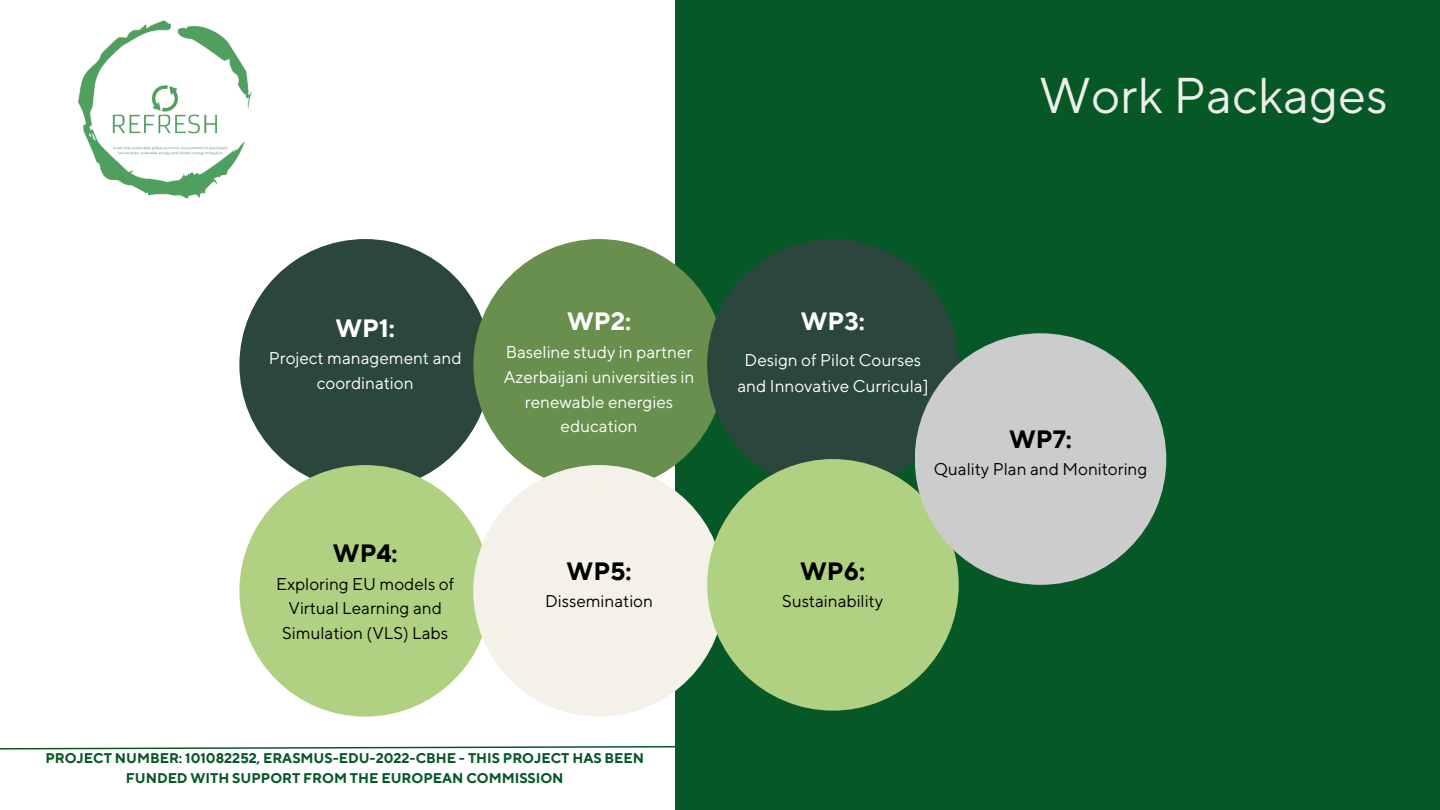
<style>
.page{position:relative;width:1440px;height:810px;background:#fff}
.page>*{position:absolute;margin:0;border:0;box-sizing:border-box;transform-origin:0 0}
.t1{font:50px "TT Norms Pro";color:#eeefea}
.t2{font:700 25px "TT Norms Pro";color:#000}
.t3{font:700 25px "TT Norms Pro";color:#fff}
.t4{font:17px/24.8px "TT Norms Pro";color:#fff;text-align:center}
.t5{font:17px/24.8px "TT Norms Pro";color:#000;text-align:center}
.t6{font:700 14px/19.5px "TT Norms Pro";color:#075827;text-align:center}
.t7{font:14px/20.5px "TT Norms Pro";color:#000;text-align:center}
</style>
<div class="page">
<div style="left:675px;top:0;width:765px;height:810px;background:#075827"></div>
<div style="left:239px;top:239px;width:252px;height:252px;background:#2b463c;border-radius:50%"></div>
<div style="left:239px;top:465px;width:252px;height:252px;background:#b1d182;border-radius:50%"></div>
<div style="left:473px;top:239px;width:252px;height:252px;background:#688f4e;border-radius:50%"></div>
<div style="left:473px;top:465px;width:252px;height:252px;background:#f4f1e9;border-radius:50%"></div>
<div style="left:707px;top:239px;width:252px;height:252px;background:#2b463c;border-radius:50%"></div>
<div style="left:707px;top:459px;width:252px;height:252px;background:#b1d182;border-radius:50%"></div>
<div style="left:915px;top:333px;width:251px;height:252px;background:#ccc;border-radius:50%"></div>
<img style="left:78px;top:20px;width:174px;height:179px">
<svg style="left:0;top:746px;width:675px;height:4px"></svg>
<h1 class="t1" style="left:1039px;top:66px;width:350px">Work Packages</h1>
<p class="t3" style="left:335px;top:313px;width:61px">WP1:</p>
<p class="t4" style="left:269px;top:347px;width:194px">Project management and coordination</p>
<h5 class="t3" style="left:567px;top:307px;width:66px">WP2:</h5>
<h5 class="t4" style="left:504px;top:340px;width:192px">Baseline study in partner<br>Azerbaijani universities in renewable energies education</h5>
<h3 class="t2" style="left:333px;top:538px;width:66px">WP4:</h3>
<h3 class="t5" style="left:276px;top:572px;width:179px">Exploring EU models of<br>Virtual Learning and<br>Simulation (VLS) Labs</h3>
<h3 class="t2" style="left:567px;top:556px;width:66px">WP5:</h3>
<h3 class="t5" style="left:545px;top:590px;width:109px">Dissemination</h3>
<h4 class="t6" style="left:45px;top:749px;width:600px">PROJECT NUMBER: 101082252, ERASMUS-EDU-2022-CBHE - THIS PROJECT HAS BEEN<br>FUNDED WITH SUPPORT FROM THE EUROPEAN COMMISSION</h4>
<h3 class="t3" style="left:801px;top:307px;width:66px">WP3:</h3>
<p class="t4" style="left:737px;top:348px;width:192px;line-height:25.4px">Design of Pilot Courses and Innovative Curricula]</p>
<h3 class="t2" style="left:800px;top:556px;width:66px">WP6:</h3>
<h3 class="t5" style="left:782px;top:590px;width:102px">Sustainability</h3>
<h3 class="t7" style="left:774px;top:570px;width:119px">CMYK<br>100% 0% 62% 69%</h3>
<h3 class="t2" style="left:1009px;top:424px;width:64px">WP7:</h3>
<h3 class="t5" style="left:934px;top:458px;width:215px">Quality Plan and Monitoring</h3>
</div>
